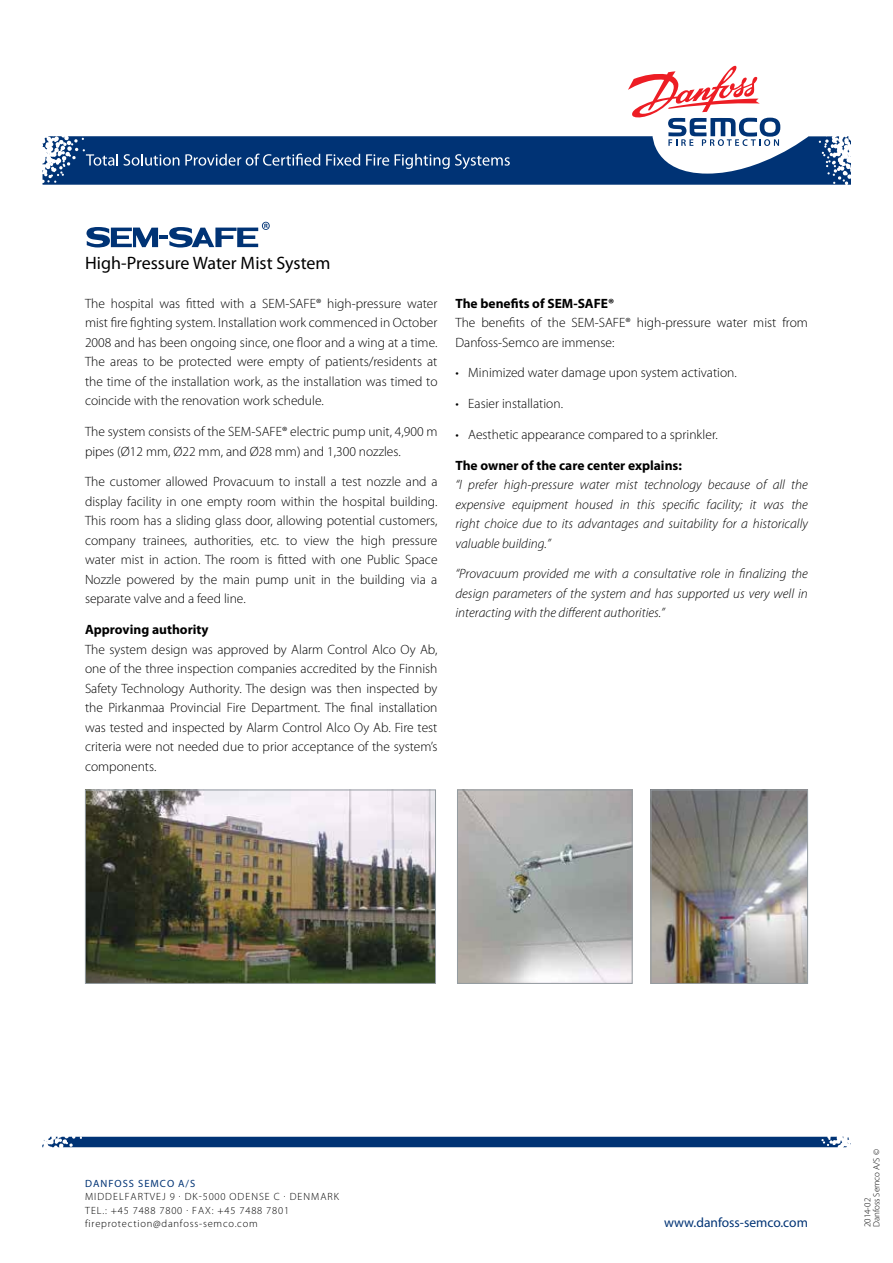
<style>
.page{position:relative;width:893px;height:1263px;background:#fff}
.page>*{position:absolute;margin:0;border:0;box-sizing:border-box;transform-origin:0 0}
.t1{font:18px "Myriad Pro";color:#000}
.t2{font:300 13.5px/19.5px "Myriad Pro";color:#000;text-align:justify}
.t3{font:italic 300 13.5px/19.5px "Myriad Pro";color:#000;text-align:justify}
.t4{font:700 13.5px "Myriad Pro";color:#000}
.t5{font:13.5px "Myriad Pro";color:#003375}
.t6{font:300 10.5px/13.5px "Myriad Pro";letter-spacing:.075em;color:#000}
.t7{font:10.5px "Myriad Pro";letter-spacing:.095em;color:#003375}
.t8{font:300 9px/9px "Myriad Pro";color:#000}
</style>
<div class="page">
<svg style="left:43px;top:65px;width:808px;height:120px"></svg>
<img style="left:459px;top:792px;width:171px;height:190px">
<div style="left:457px;top:790px;width:175px;height:194px;border:1px solid #949ca1"></div>
<img style="left:653px;top:792px;width:153px;height:190px">
<div style="left:651px;top:790px;width:157px;height:194px;border:1px solid #949ca1"></div>
<img style="left:87px;top:792px;width:347px;height:190px">
<div style="left:85px;top:790px;width:351px;height:194px;border:1px solid #949ca1"></div>
<div style="left:43px;top:1137px;width:808px;height:10px;background:#003375"></div>
<svg style="left:86px;top:222px;width:184px;height:25px"></svg>
<h1 class="t1" style="left:85px;top:252px;width:247px">High-Pressure Water Mist System</h1>
<p class="t2" style="left:85px;top:294px;width:354px">The hospital was fitted with a SEM-SAFE® high-pressure water mist fire fighting system. Installation work commenced in October 2008 and has been ongoing since, one floor and a wing at a time.<br>The areas to be protected were empty of patients/residents at the time of the installation work, as the installation was timed to coincide with the renovation work schedule.</p>
<p class="t2" style="left:85px;top:422px;width:354px">The system consists of the SEM-SAFE® electric pump unit, 4,900 m pipes (Ø12 mm, Ø22 mm, and Ø28 mm) and 1,300 nozzles.</p>
<p class="t2" style="left:85px;top:472px;width:354px">The customer allowed Provacuum to install a test nozzle and a display facility in one empty room within the hospital building.<br>This room has a sliding glass door, allowing potential customers, company trainees, authorities, etc. to view the high pressure water mist in action. The room is fitted with one Public Space Nozzle powered by the main pump unit in the building via a separate valve and a feed line.</p>
<p class="t4" style="left:85px;top:621px;width:125px">Approving authority</p>
<p class="t2" style="left:85px;top:639px;width:354px">The system design was approved by Alarm Control Alco Oy Ab, one of the three inspection companies accredited by the Finnish Safety Technology Authority. The design was then inspected by the Pirkanmaa Provincial Fire Department. The final installation was tested and inspected by Alarm Control Alco Oy Ab. Fire test criteria were not needed due to prior acceptance of the system’s components.</p>
<p class="t4" style="left:455px;top:294px;width:160px">The benefits of SEM-SAFE®</p>
<p class="t2" style="left:455px;top:313px;width:354px">The benefits of the SEM-SAFE® high-pressure water mist from<br>Danfoss-Semco are immense:</p>
<p class="t2" style="left:455px;top:363px;width:283px">• Minimized water damage upon system activation.</p>
<p class="t2" style="left:455px;top:394px;width:109px">• Easier installation.</p>
<p class="t2" style="left:455px;top:425px;width:264px">• Aesthetic appearance compared to a sprinkler.</p>
<p class="t4" style="left:455px;top:456px;width:228px">The owner of the care center explains:</p>
<p class="t3" style="left:455px;top:475px;width:354px">“I prefer high-pressure water mist technology because of all the expensive equipment housed in this specific facility; it was the right choice due to its advantages and suitability for a historically valuable building.”</p>
<p class="t3" style="left:455px;top:564px;width:354px">“Provacuum provided me with a consultative role in finalizing the design parameters of the system and has supported us very well in interacting with the different authorities.”</p>
<p class="t7" style="left:85px;top:1176px;width:112px">DANFOSS SEMCO A/S</p>
<p class="t6" style="left:85px;top:1190px;width:256px">MIDDELFARTVEJ 9 · DK-5000 ODENSE C · DENMARK<br>TEL.: +45 7488 7800 · FAX: +45 7488 7801 fireprotection@danfoss-semco.com</p>
<p class="t5" style="left:664px;top:1214px;width:145px">www.danfoss-semco.com</p>
<p class="t8" style="left:863px;top:1227px;width:79px;rotate:-90deg">2014-02<br>Danfoss Semco A/S ©</p>
</div>
